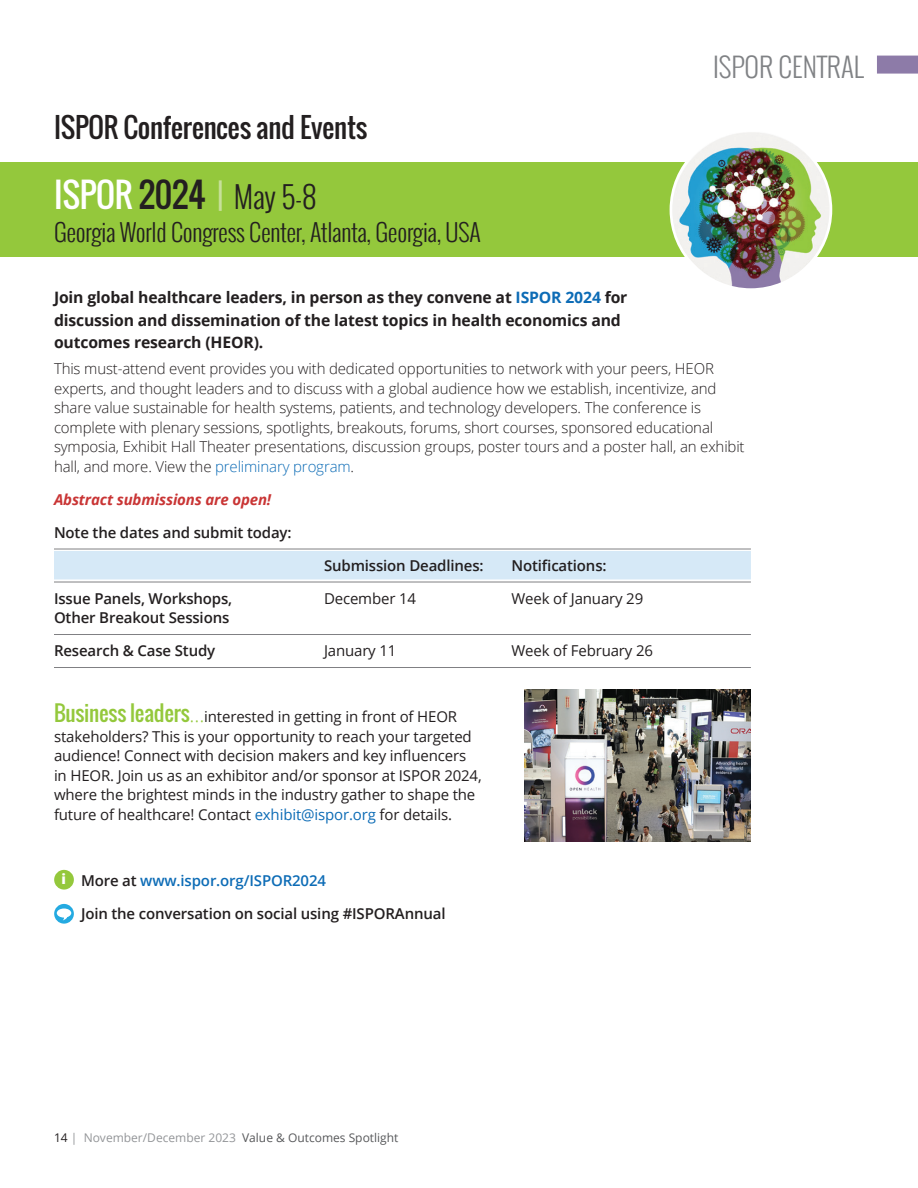
<style>
.page{position:relative;width:918px;height:1188px;background:#fff}
.page>*{position:absolute;margin:0;border:0;box-sizing:border-box;transform-origin:0 0}
.t1{font:300 30px "Oswald";color:#231f20}
.t2{font:27px "Oswald";letter-spacing:-.01em;color:#231f20}
.t3{font:300 27px "Oswald";color:#808285}
.t4{font:300 24px "Oswald";letter-spacing:-.01em;color:#231f20}
.t5{font:700 15.75px/22.5px "Open Sans";letter-spacing:-.01em;color:#231f20}
.t6{font:300 15px/19.5px "Open Sans";letter-spacing:-.01em;color:#231f20}
.t7{font:15px/19.5px "Open Sans";letter-spacing:-.01em;color:#231f20}
.t8{font:600 15px "Open Sans";letter-spacing:-.01em;color:#231f20}
.t9{font:600 15px "Open Sans";letter-spacing:-.01em;color:#0d6cb6}
.t10{font:italic 700 15px "Open Sans";letter-spacing:-.01em;color:#c93535}
.t11{font:800 13.8px "Open Sans";color:#fff}
.t12{font:12px "Open Sans";color:#57585a}
.s1{font-weight:400;font-size:33px;color:#fff}
.s2{font-weight:400;font-size:33px}
.s3{font-weight:400;color:#c7e09a}
.s4{color:#0d6cb6}
.s5{font-family:"Oswald";font-size:21px;color:#94c83c}
.s6{font-weight:300;font-size:21px;color:#94c83c}
.s7{color:#231f20}
.s8{color:#939598}
</style>
<div class="page">
<div style="left:877px;top:56px;width:41px;height:18px;background:#8d7ba8"></div>
<hr style="left:54px;top:549px;width:697px;height:1px;background:#808083">
<div style="left:54px;top:551px;width:697px;height:28px;background:#d6e9f7"></div>
<hr style="left:54px;top:582px;width:697px;height:1px;background:#808083">
<hr style="left:54px;top:634px;width:697px;height:1px;background:#808083">
<hr style="left:54px;top:667px;width:697px;height:1px;background:#808083">
<div style="left:0;top:162px;width:918px;height:95px;background:#94c83c"></div>
<img style="left:671px;top:130px;width:160px;height:160px;border-radius:80px">
<div style="left:670px;top:128px;width:162px;height:163px;border:3px solid #fff;border-radius:50%"></div>
<div style="left:54px;top:870px;width:20px;height:20px;background:#94c83c;border-radius:50%"></div>
<svg style="left:54px;top:904px;width:20px;height:20px"></svg>
<div style="left:57px;top:909px;width:14px;height:9px;background:#fff;border-radius:50%"></div>
<svg style="left:63px;top:917px;width:5px;height:3px"></svg>
<img style="left:525px;top:689px;width:226px;height:152px">
<h2 class="t2" style="left:54px;top:107px;width:315px">ISPOR Conferences and Events</h2>
<h1 class="t1" style="left:54px;top:175px;width:264px"><span class="s1">ISPOR</span> <span class="s2">2024</span> <span class="s3">|</span> May 5-8</h1>
<h3 class="t4" style="left:54px;top:215px;width:428px">Georgia World Congress Center, Atlanta, Georgia, USA</h3>
<h2 class="t3" style="left:713px;top:47px;width:152px">ISPOR CENTRAL</h2>
<p class="t5" style="left:54px;top:286px;width:575px">Join global healthcare leaders, in person as they convene at <span class="s4">ISPOR 2024</span> for discussion and dissemination of the latest topics in health economics and outcomes research (HEOR).</p>
<p class="t6" style="left:54px;top:359px;width:692px">This must-attend event provides you with dedicated opportunities to network with your peers, HEOR experts, and thought leaders and to discuss with a global audience how we establish, incentivize, and share value sustainable for health systems, patients, and technology developers. The conference is complete with plenary sessions, spotlights, breakouts, forums, short courses, sponsored educational symposia, Exhibit Hall Theater presentations, discussion groups, poster tours and a poster hall, an exhibit hall, and more. View the <span class="s4">preliminary program</span>.</p>
<p class="t10" style="left:54px;top:489px;width:219px">Abstract submissions are open!</p>
<p class="t8" style="left:54px;top:522px;width:239px">Note the dates and submit today:</p>
<p class="t8" style="left:324px;top:555px;width:161px">Submission Deadlines:</p>
<p class="t8" style="left:512px;top:555px;width:97px">Notifications:</p>
<p class="t8" style="left:54px;top:588px;width:180px">Issue Panels, Workshops,</p>
<p class="t7" style="left:324px;top:588px;width:94px">December 14</p>
<p class="t7" style="left:512px;top:588px;width:133px">Week of January 29</p>
<p class="t8" style="left:54px;top:608px;width:177px">Other Breakout Sessions</p>
<p class="t8" style="left:54px;top:641px;width:163px">Research &amp; Case Study</p>
<p class="t7" style="left:324px;top:641px;width:74px">January 11</p>
<p class="t7" style="left:512px;top:641px;width:143px">Week of February 26</p>
<p class="t7" style="left:54px;top:707px;width:429px"><span class="s5">Business leaders</span><span class="s6">…</span>interested in getting in front of HEOR stakeholders? This is your opportunity to reach your targeted audience! Connect with decision makers and key influencers in HEOR. Join us as an exhibitor and/or sponsor at ISPOR 2024, where the brightest minds in the industry gather to shape the future of healthcare! Contact <span class="s4">exhibit@ispor.org</span> for details.</p>
<p class="t11" style="left:61px;top:869px;width:6px">i</p>
<p class="t9" style="left:81px;top:870px;width:247px"><span class="s7">More at</span> www.ispor.org/ISPOR2024</p>
<p class="t8" style="left:81px;top:903px;width:366px">Join the conversation on social using #ISPORAnnual</p>
<p class="t12" style="left:54px;top:1130px;width:346px"><span class="s7">14</span> <span class="s8">| November/December 2023</span> Value &amp; Outcomes Spotlight</p>
</div>
